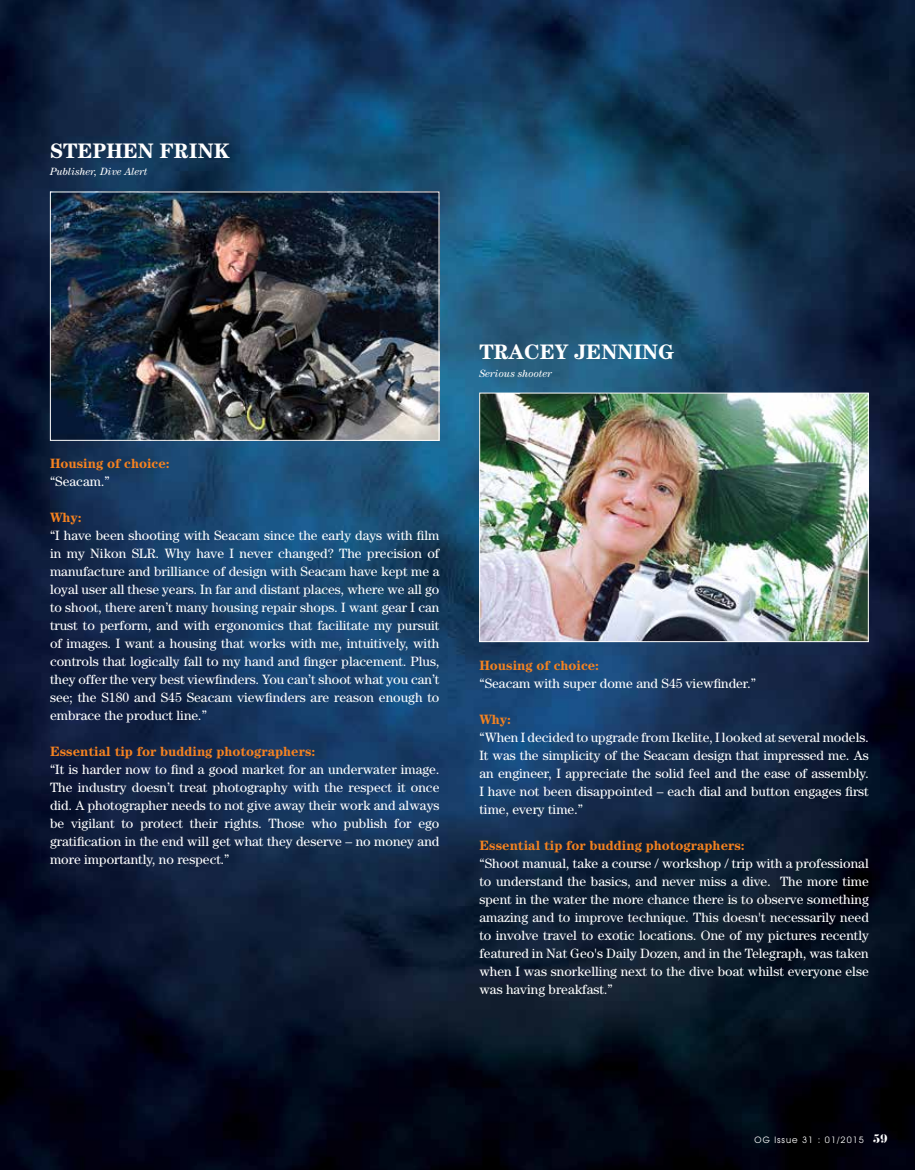
<style>
.page{position:relative;width:915px;height:1170px;background:#fff}
.page>*{position:absolute;margin:0;border:0;box-sizing:border-box;transform-origin:0 0}
.t1{font:700 21px "Century";color:#fff}
.t2{font:13.5px/18px "Century";color:#fff}
.t3{font:700 13.5px/18px "Century";color:#f58220}
.t4{font:italic 10.5px "Century";color:#fff}
.t5{font:9px "Avant Garde IT Cby BT";letter-spacing:.11em;color:#fff}
.s1{font-weight:400;color:#fff}
.s2{font-weight:700;color:#f58220}
.s3{font-family:"Pistilli";font-size:12px}
</style>
<div class="page">
<img style="left:1px;top:0;width:913px;height:1169px">
<img style="left:0;top:0;width:1px;height:1169px">
<img style="left:52px;top:193px;width:385px;height:245px">
<div style="left:50px;top:191px;width:389px;height:249px;border:1px solid #fff"></div>
<img style="left:481px;top:394px;width:385px;height:246px">
<div style="left:479px;top:392px;width:389px;height:250px;border:1px solid #fff"></div>
<p class="t1" style="left:50px;top:138px;width:181px">Stephen Frink</p>
<p class="t4" style="left:50px;top:166px;width:99px">Publisher, Dive Alert</p>
<p class="t3" style="left:50px;top:454px;width:121px">Housing of choice: <span class="s1">“Seacam.”</span></p>
<p class="t2" style="left:50px;top:508px;width:391px"><span class="s2">Why:<br></span>“I have been shooting with Seacam since the early days with film in my Nikon SLR. Why have I never changed? The precision of manufacture and brilliance of design with Seacam have kept me a loyal user all these years. In far and distant places, where we all go to shoot, there aren’t many housing repair shops. I want gear I can trust to perform, and with ergonomics that facilitate my pursuit of images. I want a housing that works with me, intuitively, with controls that logically fall to my hand and finger placement. Plus, they offer the very best viewfinders. You can’t shoot what you can’t see; the S180 and S45 Seacam viewfinders are reason enough to embrace the product line.”</p>
<p class="t2" style="left:50px;top:741px;width:391px"><span class="s2">Essential tip for budding photographers:<br></span>“It is harder now to find a good market for an underwater image.<br>The industry doesn’t treat photography with the respect it once did. A photographer needs to not give away their work and always be vigilant to protect their rights. Those who publish for ego gratification in the end will get what they deserve – no money and more importantly, no respect.”</p>
<p class="t1" style="left:479px;top:339px;width:197px">Tracey Je nning</p>
<p class="t4" style="left:479px;top:367px;width:74px">Serious shooter</p>
<p class="t2" style="left:479px;top:656px;width:278px"><span class="s2">Housing of choice:<br></span>“Seacam with super dome and S45 viewfinder.”</p>
<p class="t2" style="left:479px;top:710px;width:391px"><span class="s2">Why:<br></span>“When I decided to upgrade from Ikelite, I looked at several models.<br>It was the simplicity of the Seacam design that impressed me. As an engineer, I appreciate the solid feel and the ease of assembly.<br>I have not been disappointed – each dial and button engages first time, every time.”</p>
<p class="t2" style="left:479px;top:836px;width:391px"><span class="s2">Essential tip for budding photographers:<br></span>“Shoot manual, take a course / workshop / trip with a professional to understand the basics, and never miss a dive. The more time spent in the water the more chance there is to observe something amazing and to improve technique. This doesn't necessarily need to involve travel to exotic locations. One of my pictures recently featured in Nat Geo's Daily Dozen, and in the Telegraph, was taken when I was snorkelling next to the dive boat whilst everyone else was having breakfast.”</p>
<p class="t5" style="left:754px;top:1134px;width:134px">OG Issue 31 : 01/2015 <span class="s3">59</span></p>
</div>
